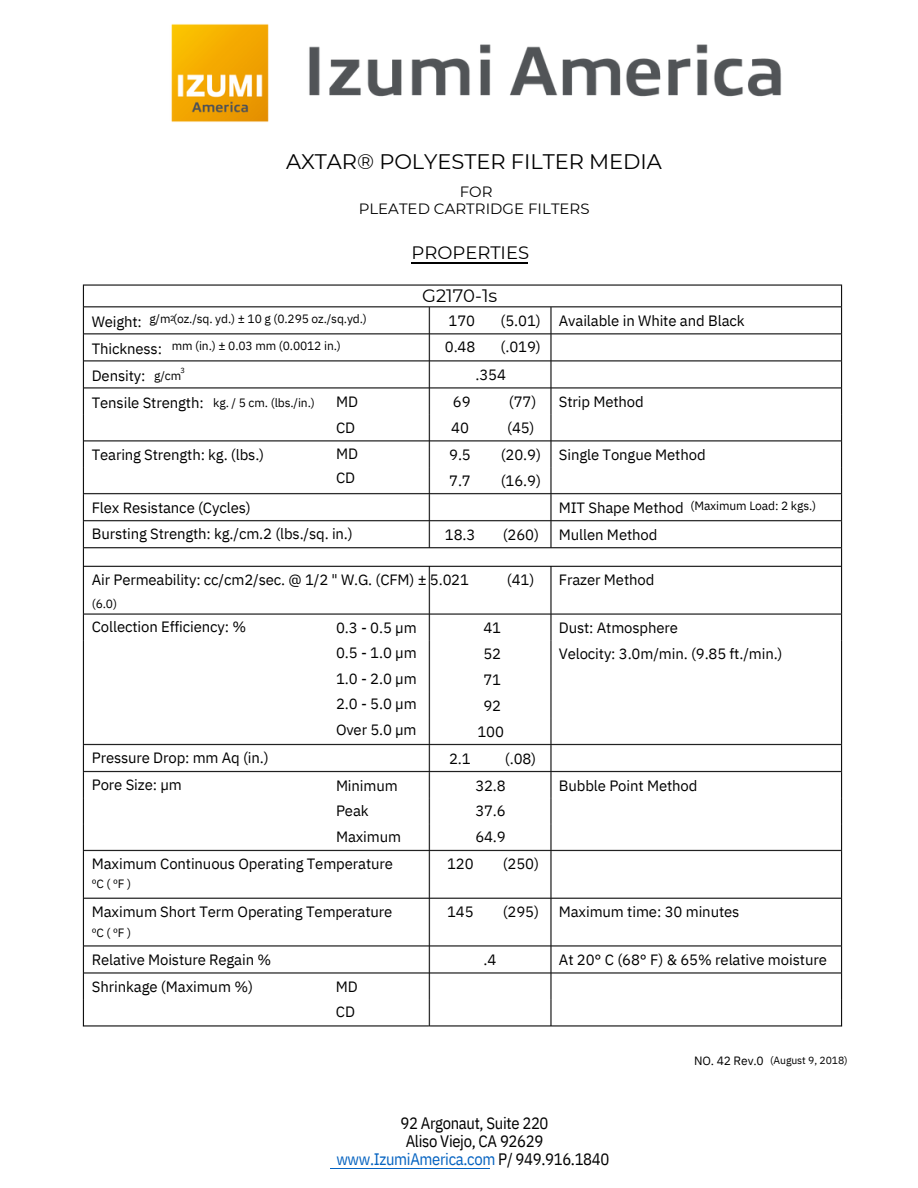
<style>
.page{position:relative;width:918px;height:1188px;background:#fff}
.page>*{position:absolute;margin:0;border:0;box-sizing:border-box;transform-origin:0 0}
.t1{font:21px "Montserrat";letter-spacing:-.005em;color:#000}
.t2{font:18px "Montserrat";color:#000}
.t3{font:16.5px/18px "IBM Plex Sans Cond";letter-spacing:-.02em;color:#000;text-align:center}
.t4{font:14.85px/25.8px "IBM Plex Sans";letter-spacing:-.01em;color:#000}
.t5{font:14.85px/16.8px "Montserrat";letter-spacing:.005em;color:#000;text-align:center}
.t6{font:12px "IBM Plex Sans";letter-spacing:-.01em;color:#000}
.t7{font:10.35px "IBM Plex Sans";letter-spacing:-.01em;color:#000}
.t8{font:7.5px "IBM Plex Sans";color:#000}
.s1{color:#0563c1}
</style>
<div class="page">
<hr style="left:331px;top:1168px;width:159px;height:1px;background:#0563c1">
<hr style="left:412px;top:262px;width:116px;height:2px;background:#000">
<img style="left:82px;top:284px;width:761px;height:743px">
<img style="left:171px;top:24px;width:610px;height:98px">
<h5 class="t1" style="left:286px;top:149px;width:377px">AXTAR® POLYESTER FILTER MEDIA</h5>
<h5 class="t5" style="left:359px;top:184px;width:232px">FOR<br>PLEATED CARTRIDGE FILTERS</h5>
<h5 class="t2" style="left:412px;top:242px;width:119px">PROPERTIES</h5>
<h5 class="t2" style="left:422px;top:284px;width:76px">G2170-1s</h5>
<h5 class="t6" style="left:149px;top:311px;width:219px">g/m (oz./sq. yd.) ± 10 g (0.295 oz./sq.yd.)</h5>
<h5 class="t6" style="left:172px;top:338px;width:171px">mm (in.) ± 0.03 mm (0.0012 in.)</h5>
<h5 class="t6" style="left:154px;top:367px;width:29px">g/cm</h5>
<h5 class="t6" style="left:213px;top:394px;width:103px">kg. / 5 cm. (lbs./in.)</h5>
<h5 class="t4" style="left:445px;top:308px;width:32px">170<br>0.48</h5>
<h6 class="t4" style="left:501px;top:308px;width:42px">(5.01) (.019)</h6>
<h5 class="t4" style="left:475px;top:362px;width:32px">.354</h5>
<h5 class="t4" style="left:449px;top:388px;width:23px;line-height:26.2px">69<br>40<br>9.5<br>7.7</h5>
<h5 class="t4" style="left:501px;top:388px;width:42px;line-height:26.2px;text-align:center">(77) (45) (20.9) (16.9)</h5>
<h5 class="t4" style="left:559px;top:308px;width:187px">Available in White and Black</h5>
<p class="t4" style="left:92px;top:308px;width:72px;line-height:27px">Weight:<br>Thickness:</p>
<p class="t8" style="left:170px;top:314px;width:6px">2</p>
<h1 class="t4" style="left:92px;top:362px;width:55px">Density:</h1>
<h2 class="t8" style="left:180px;top:365px;width:6px">3</h2>
<p class="t4" style="left:92px;top:389px;width:113px">Tensile Strength:</p>
<h6 class="t4" style="left:336px;top:389px;width:24px">MD<br>CD<br>MD<br>CD</h6>
<h4 class="t4" style="left:559px;top:389px;width:87px">Strip Method</h4>
<p class="t4" style="left:559px;top:442px;width:148px">Single Tongue Method</p>
<h5 class="t4" style="left:559px;top:494px;width:126px;line-height:27px">MIT Shape Method<br>Mullen Method</h5>
<h5 class="t4" style="left:559px;top:567px;width:97px">Frazer Method</h5>
<h5 class="t4" style="left:559px;top:615px;width:225px">Dust: Atmosphere<br>Velocity: 3.0m/min. (9.85 ft./min.)</h5>
<p class="t4" style="left:92px;top:441px;width:174px">Tearing Strength: kg. (lbs.)</p>
<h6 class="t4" style="left:92px;top:495px;width:263px">Flex Resistance (Cycles)<br>Bursting Strength: kg./cm.2 (lbs./sq. in.)</h6>
<h5 class="t4" style="left:92px;top:567px;width:379px">Air Permeability: cc/cm2/sec. @ 1/2 " W.G. (CFM) ± 5.021</h5>
<h5 class="t6" style="left:92px;top:596px;width:27px">(6.0)</h5>
<h5 class="t4" style="left:92px;top:613px;width:156px">Collection Efficiency: %</h5>
<h6 class="t4" style="left:336px;top:615px;width:82px;line-height:25.3px;text-align:justify">0.3 - 0.5 µm 0.5 - 1.0 µm 1.0 - 2.0 µm 2.0 - 5.0 µm Over 5.0 µm</h6>
<h5 class="t4" style="left:92px;top:744px;width:178px;line-height:27px">Pressure Drop: mm Aq (in.)<br>Pore Size: µm</h5>
<h6 class="t6" style="left:690px;top:498px;width:127px">(Maximum Load: 2 kgs.)</h6>
<h5 class="t4" style="left:445px;top:522px;width:32px">18.3</h5>
<h5 class="t4" style="left:503px;top:522px;width:38px">(260)</h5>
<h5 class="t4" style="left:507px;top:567px;width:29px">(41)</h5>
<h5 class="t4" style="left:477px;top:615px;width:28px;text-align:center">41<br>52<br>71<br>92<br>100</h5>
<h5 class="t4" style="left:449px;top:745px;width:23px">2.1</h5>
<h5 class="t4" style="left:505px;top:745px;width:33px">(.08)</h5>
<h5 class="t4" style="left:475px;top:772px;width:32px;text-align:justify">32.8<br>37.6<br>64.9</h5>
<h5 class="t4" style="left:447px;top:851px;width:28px">120</h5>
<h5 class="t4" style="left:503px;top:851px;width:38px">(250)</h5>
<h5 class="t4" style="left:503px;top:899px;width:38px">(295)</h5>
<h5 class="t4" style="left:559px;top:772px;width:140px">Bubble Point Method</h5>
<p class="t4" style="left:336px;top:773px;width:67px;line-height:25.3px">Minimum<br>Peak<br>Maximum</p>
<h6 class="t4" style="left:92px;top:851px;width:303px">Maximum Continuous Operating Temperature</h6>
<h6 class="t6" style="left:92px;top:876px;width:41px">ºC(ºF)</h6>
<h4 class="t4" style="left:92px;top:899px;width:302px">Maximum Short Term Operating Temperature</h4>
<h4 class="t6" style="left:92px;top:925px;width:41px">ºC(ºF)</h4>
<h3 class="t4" style="left:92px;top:946px;width:181px;line-height:27px">Relative Moisture Regain %<br>Shrinkage (Maximum %)</h3>
<p class="t4" style="left:559px;top:899px;width:182px">Maximum time: 30 minutes</p>
<h5 class="t4" style="left:447px;top:899px;width:28px">145</h5>
<h5 class="t4" style="left:559px;top:947px;width:270px">At 20° C (68° F) &amp; 65% relative moisture</h5>
<h5 class="t4" style="left:484px;top:947px;width:14px">.4</h5>
<h5 class="t4" style="left:336px;top:974px;width:24px;line-height:24.8px">MD<br>CD</h5>
<h5 class="t3" style="left:336px;top:1114px;width:274px">92 Argonaut, Suite 220<br>Aliso Viejo, CA 92629 <span class="s1">www.IzumiAmerica.com</span> P/ 949.916.1840</h5>
<h5 class="t6" style="left:694px;top:1053px;width:71px">NO. 42 Rev.0</h5>
<p class="t7" style="left:770px;top:1054px;width:79px">(August 9, 2018)</p>
</div>
